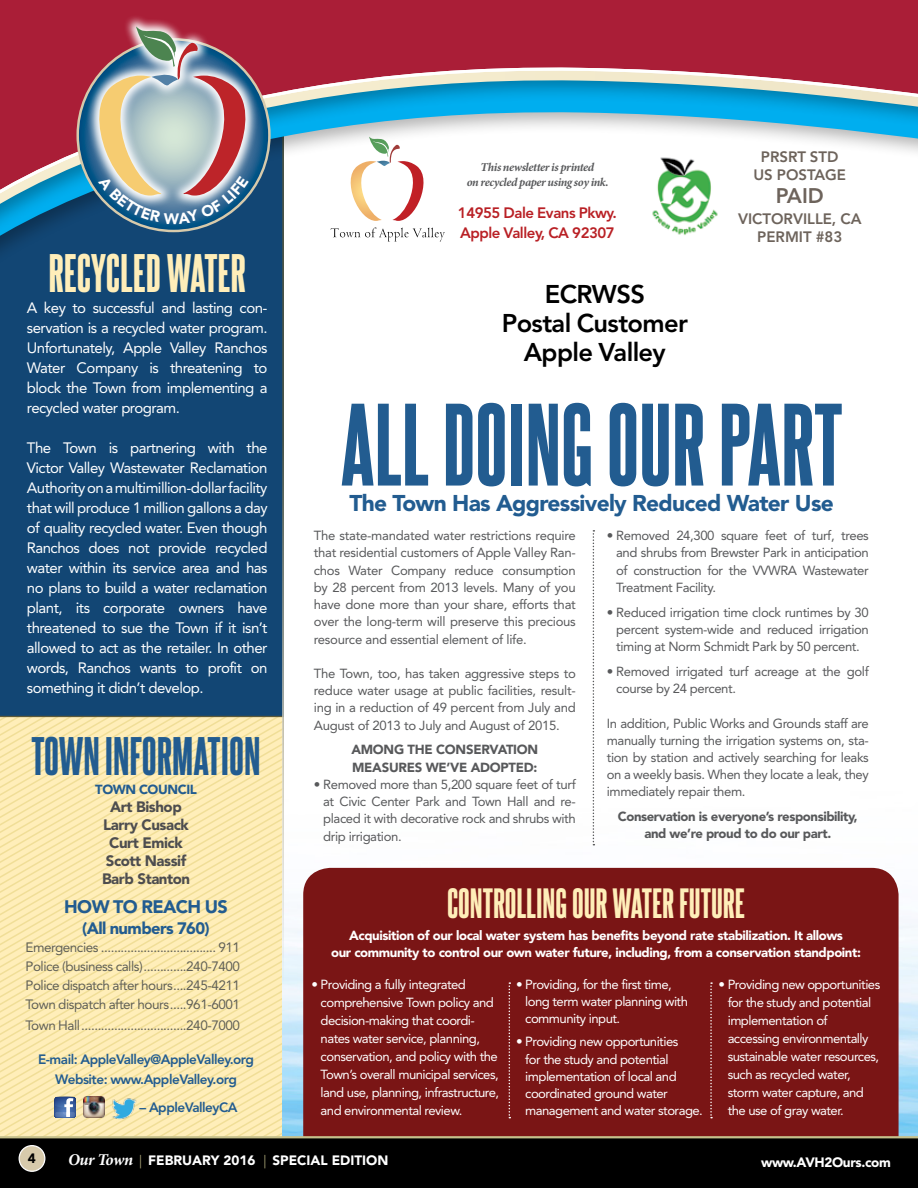
<style>
.page{position:relative;width:918px;height:1188px;background:#fff}
.page>*{position:absolute;margin:0;border:0;box-sizing:border-box;transform-origin:0 0}
.t1{font:99.45px "Steelfish Eb";color:#225c90}
.t2{font:46.2px "Steelfish Eb";color:#225c90}
.t3{font:46.2px "Steelfish Eb";color:#ffeeb9}
.t4{font:36px "Steelfish Eb";color:#ffeeb9}
.t5{font:800 25.5px/28.5px "Avenir LT Std";letter-spacing:-.025em;color:#000;text-align:center}
.t6{font:900 22.65px "Avenir LT Std";letter-spacing:-.03em;color:#225c90}
.t7{font:800 21px "Avenir LT Std";color:#6d635b}
.t8{font:900 18px "Avenir LT Std";letter-spacing:-.035em;color:#225c90}
.t9{font:900 16.5px "Avenir LT Std";letter-spacing:-.035em;color:#225c90}
.t10{font:15px/20px "Avenir LT Std";letter-spacing:-.035em;color:#fff;text-align:justify}
.t11{font:900 15px/18px "Avenir LT Std";letter-spacing:-.03em;color:#4d4d4f;text-align:center}
.t12{font:800 15px/18px "Avenir LT Std";color:#6d635b;text-align:center}
.t13{font:800 15px/19.5px "Avenir LT Std";letter-spacing:-.03em;color:#b92025}
.t14{font:13.5px/18.8px "Avenir LT Std";letter-spacing:-.035em;color:#606057;text-align:justify}
.t15{font:800 13.5px/19.5px "Avenir LT Std";letter-spacing:-.035em;color:#225c90;text-align:center}
.t16{font:900 13.5px "Avenir LT Std";color:#fff}
.t17{font:900 13.5px "Avenir LT Std";letter-spacing:-.025em;color:#fff}
.t18{font:900 13.5px "Avenir LT Std";color:#000}
.t19{font:13.2px/17.2px "Avenir LT Std";letter-spacing:-.03em;color:#58595b;text-align:justify}
.t20{font:13.2px/18px "Avenir LT Std";letter-spacing:-.04em;color:#fff}
.t21{font:900 13.2px/17.2px "Avenir LT Std";letter-spacing:-.03em;color:#fff;text-align:center}
.t22{font:900 13.2px/17.2px "Avenir LT Std";letter-spacing:-.03em;color:#58595b}
.t23{font:900 13.2px "Avenir LT Std";letter-spacing:-.03em;color:#225c90}
.t24{font:italic 700 12px/15px "Minion Pro";letter-spacing:-.03em;color:#58595b;text-align:center}
.s1{font-family:"Minion Pro";font-weight:700;font-style:italic;font-size:16.5px}
.s2{font-weight:300;color:#c6c08b}
</style>
<div class="page">
<svg style="left:0;top:717px;width:282px;height:419px;background:#fbeab0"></svg>
<div style="left:0;top:275px;width:284px;height:442px;background:#124674"></div>
<img style="left:282px;top:342px;width:636px;height:794px">
<div style="left:303px;top:868px;width:596px;height:268px;background:#7a1515"></div>
<svg style="left:55px;top:1097px;width:20px;height:21px"></svg>
<img style="left:106px;top:1096px;width:33px;height:25px">
<img style="left:83px;top:1096px;width:22px;height:22px">
<svg style="left:710px;top:982px;width:2px;height:136px"></svg>
<svg style="left:509px;top:982px;width:1px;height:136px"></svg>
<svg style="left:593px;top:530px;width:1px;height:315px"></svg>
<div style="left:0;top:0;width:918px;height:275px;background:#000;opacity:.3"></div>
<svg style="left:0;top:243px;width:918px;height:13px"></svg>
<div style="left:0;top:0;width:918px;height:243px;background:#000;opacity:.3"></div>
<svg style="left:0;top:215px;width:918px;height:9px"></svg>
<svg style="left:0;top:0;width:918px;height:215px"></svg>
<div style="left:0;top:1138px;width:918px;height:50px;background:#000"></div>
<hr style="left:0;top:1136px;width:918px;height:2px;background:#c6c08b">
<div style="left:19px;top:1146px;width:26px;height:25px;background:#d7caab;border-radius:50%"></div>
<div style="left:19px;top:1145px;width:26px;height:27px;border:1px solid #fff;border-radius:50%"></div>
<svg style="left:78px;top:39px;width:191px;height:192px"></svg>
<svg style="left:86px;top:14px;width:173px;height:195px;background:#764160"></svg>
<svg style="left:94px;top:24px;width:156px;height:200px;background:#9c9298"></svg>
<h2 class="t3" style="left:49px;top:245px;width:199px">RECYCLED WATER</h2>
<p class="t10" style="left:27px;top:298px;width:242px">A key to successful and lasting con&shy;servation is a recycled water program.<br>Unfortunately, Apple Valley Ranchos Water Company is threatening to block the Town from implementing a recycled water program.</p>
<p class="t10" style="left:27px;top:438px;width:242px">The Town is partnering with the Victor Valley Wastewater Reclamation Authority on a multimillion-dollar facility that will produce 1 million gallons a day of quality recycled water. Even though Ranchos does not provide recycled water within its service area and has no plans to build a water reclamation plant, its corporate owners have threatened to sue the Town if it isn’t allowed to act as the retailer. In other words, Ranchos wants to profit on something it didn’t develop.</p>
<h2 class="t2" style="left:32px;top:728px;width:230px">TOWN INFORMATION</h2>
<p class="t23" style="left:95px;top:782px;width:103px">TOWN COUNCIL</p>
<p class="t11" style="left:102px;top:798px;width:90px">Art Bishop<br>Larry Cusack<br>Curt Emick<br>Scott Nassif<br>Barb Stanton</p>
<h3 class="t8" style="left:64px;top:895px;width:165px">HOW TO REACH US</h3>
<p class="t9" style="left:82px;top:918px;width:129px">(All numbers 760)</p>
<p class="t14" style="left:26px;top:938px;width:216px">Emergencies ................................... 911<br>Police (business calls).............240-7400<br>Police dispatch after hours....245-4211<br>Town dispatch after hours.....961-6001</p>
<p class="t14" style="left:26px;top:1016px;width:216px">Town Hall................................240-7000</p>
<p class="t15" style="left:38px;top:1050px;width:217px">E-mail: AppleValley@AppleValley.org<br>Website: www.AppleValley.org</p>
<p class="t15" style="left:140px;top:1097px;width:100px">– AppleValleyCA</p>
<p class="t24" style="left:467px;top:160px;width:143px">This newsletter is printed<br>on recycled paper using soy ink.</p>
<p class="t13" style="left:458px;top:203px;width:161px">14955 Dale Evans Pkwy.<br>Apple Valley, CA 92307</p>
<h3 class="t5" style="left:502px;top:280px;width:188px">ECRWSS<br>Postal Customer<br>Apple Valley</h3>
<p class="t12" style="left:753px;top:148px;width:94px">PRSRT STD<br>US POSTAGE</p>
<h3 class="t7" style="left:776px;top:183px;width:50px">PAID</h3>
<p class="t12" style="left:738px;top:210px;width:125px">VICTORVILLE, CA<br>PERMIT #83</p>
<h1 class="t1" style="left:341px;top:384px;width:503px">ALL DOING OUR PART</h1>
<h3 class="t6" style="left:350px;top:489px;width:486px">The Town Has Aggressively Reduced Water Use</h3>
<p class="t19" style="left:314px;top:527px;width:264px">The state-mandated water restrictions require that residential customers of Apple Valley Ran&shy;chos Water Company reduce consumption by 28 percent from 2013 levels. Many of you have done more than your share, efforts that over the long-term will preserve this precious resource and essential element of life.</p>
<p class="t19" style="left:314px;top:665px;width:264px">The Town, too, has taken aggressive steps to reduce water usage at public facilities, result&shy;ing in a reduction of 49 percent from July and August of 2013 to July and August of 2015.</p>
<p class="t22" style="left:351px;top:741px;width:188px">AMONG THE CONSERVATION<br>MEASURES WE’VE ADOPTED:</p>
<p class="t19" style="left:323px;top:776px;width:254px;text-indent:-9px">• Removed more than 5,200 square feet of turf at Civic Center Park and Town Hall and re&shy;placed it with decorative rock and shrubs with drip irrigation.</p>
<p class="t19" style="left:616px;top:527px;width:254px;text-indent:-9px">• Removed 24,300 square feet of turf, trees and shrubs from Brewster Park in anticipation of construction for the VVWRA Wastewater Treatment Facility.</p>
<p class="t19" style="left:616px;top:603px;width:254px;text-indent:-9px">• Reduced irrigation time clock runtimes by 30 percent system-wide and reduced irrigation timing at Norm Schmidt Park by 50 percent.</p>
<p class="t19" style="left:616px;top:663px;width:254px;text-indent:-9px">• Removed irrigated turf acreage at the golf course by 24 percent.</p>
<p class="t19" style="left:607px;top:714px;width:264px">In addition, Public Works and Grounds staff are manually turning the irrigation systems on, sta&shy;tion by station and actively searching for leaks on a weekly basis. When they locate a leak, they immediately repair them.</p>
<p class="t22" style="left:618px;top:808px;width:242px;text-align:center">Conservation is everyone’s responsibility, and we’re proud to do our part.</p>
<h3 class="t4" style="left:447px;top:882px;width:300px">CONTROLLING OUR WATER FUTURE</h3>
<p class="t21" style="left:331px;top:927px;width:531px">Acquisition of our local water system has benefits beyond rate stabilization. It allows<br>our community to control our own water future, including, from a conservation standpoint:</p>
<p class="t20" style="left:321px;top:975px;width:180px;text-indent:-9px">• Providing a fully integrated comprehensive Town policy and decision-making that coordi&shy;nates water service, planning, conservation, and policy with the<br>Town’s overall municipal services, land use, planning, infrastructure, and environmental review.</p>
<p class="t20" style="left:525px;top:976px;width:164px;line-height:17.2px;text-indent:-9px">• Providing, for the first time, long term water planning with community input.</p>
<p class="t20" style="left:525px;top:1033px;width:179px;line-height:17.2px;text-indent:-9px">• Providing new opportunities<br>for the study and potential implementation of local and coordinated ground water management and water storage.</p>
<p class="t20" style="left:728px;top:975px;width:154px;text-indent:-9px">• Providing new opportunities for the study and potential implementation of accessing environmentally sustainable water resources, such as recycled water, storm water capture, and the use of gray water.</p>
<p class="t18" style="left:28px;top:1150px;width:9px">4</p>
<p class="t16" style="left:68px;top:1153px;width:322px"><span class="s1">Our Town</span> <span class="s2">|</span> FEBRUARY 2016 <span class="s2">|</span> SPECIAL EDITION</p>
<p class="t17" style="left:761px;top:1154px;width:131px">www.AVH2Ours.com</p>
</div>
